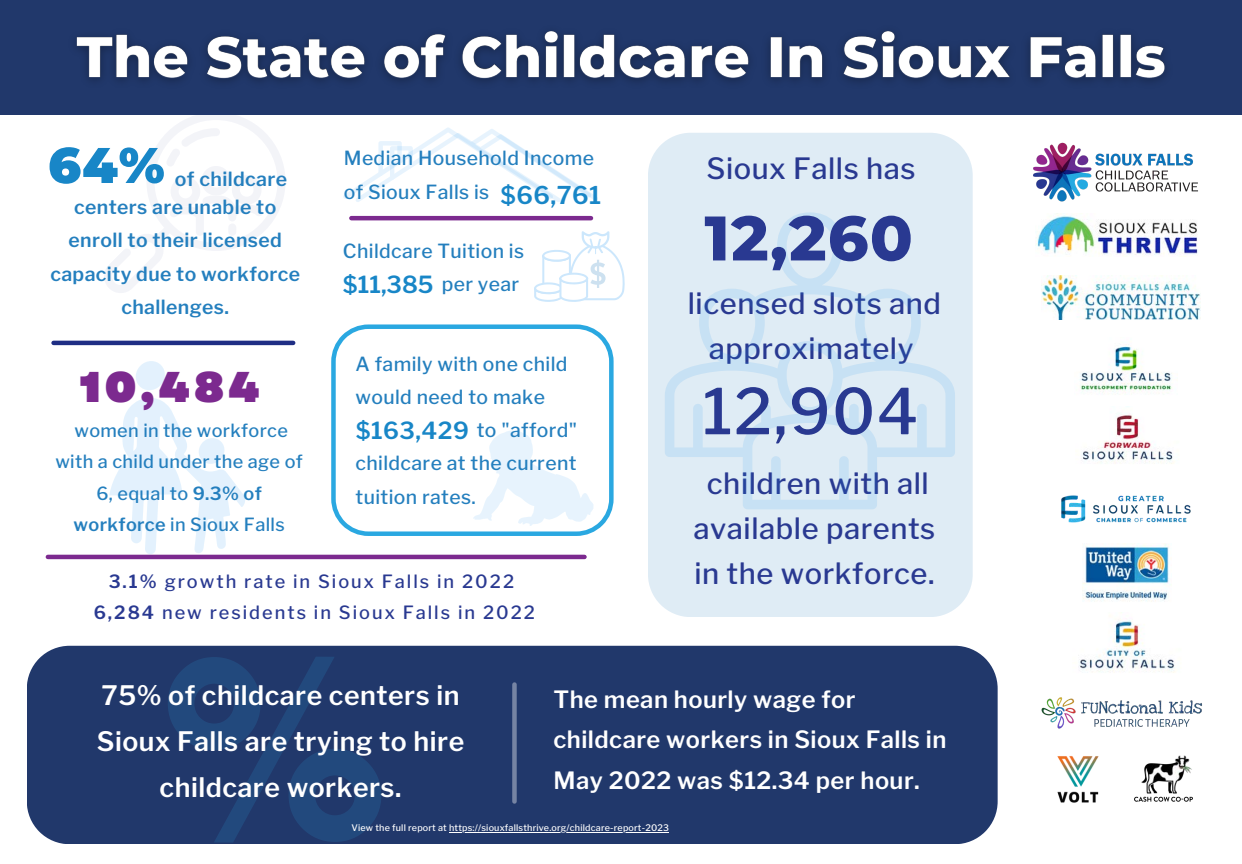
<style>
.page{position:relative;width:1242px;height:864px;background:#fff}
.page>*{position:absolute;margin:0;border:0;box-sizing:border-box;transform-origin:0 0}
.t1{font:500 62.7px "Libre Franklin";color:#293991}
.t2{font:800 62.7px "Montserrat";color:#293991}
.t3{font:900 50.1px "Montserrat";color:#1886c7}
.t4{font:900 43.05px "Garet";color:#7c2a8f}
.t5{font:500 29.1px/45px "Libre Franklin";letter-spacing:.02em;color:#293991;text-align:center}
.t6{font:600 26.7px/46.2px "Libre Franklin";letter-spacing:.02em;color:#fff;text-align:center}
.t7{font:600 24.45px "Libre Franklin";color:#1886c7}
.t8{font:600 23.7px/40.5px "Libre Franklin";letter-spacing:.02em;color:#fff}
.t9{font:600 23.4px "Libre Franklin";letter-spacing:.02em;color:#1886c7}
.t10{font:500 19.35px/33.3px "Libre Franklin";letter-spacing:.02em;color:#247fbe}
.t11{font:600 19.35px/33.5px "Libre Franklin";letter-spacing:.02em;color:#247fbe;text-align:center}
.t12{font:500 18.15px "Libre Franklin";letter-spacing:.11em;color:#293991}
.t13{font:500 18px/31.3px "Libre Franklin";letter-spacing:.02em;color:#247fbe;text-align:center}
.t14{font:500 9px "Libre Franklin";letter-spacing:.02em;color:#fff}
.s1{font-weight:600}
</style>
<div class="page">
<div style="left:0;top:0;width:1242px;height:115px;background:#21386b"></div>
<div style="left:648px;top:133px;width:324px;height:484px;background:#dfecf5"></div>
<svg style="left:331px;top:324px;width:283px;height:212px"></svg>
<hr style="left:48px;top:555px;width:537px;height:4px;background:#7c2a8f">
<hr style="left:54px;top:341px;width:239px;height:4px;background:#1f2e84">
<div style="left:27px;top:646px;width:971px;height:198px;background:#21386b"></div>
<svg style="left:473px;top:430px;width:121px;height:96px"></svg>
<svg style="left:136px;top:361px;width:29px;height:29px"></svg>
<svg style="left:109px;top:398px;width:136px;height:156px"></svg>
<hr style="left:351px;top:216px;width:240px;height:4px;background:#7c2a8f">
<div style="left:512px;top:685px;width:5px;height:117px;background:#7684a3"></div>
<svg style="left:534px;top:231px;width:91px;height:71px"></svg>
<svg style="left:168px;top:657px;width:213px;height:186px;background:#213e71"></svg>
<svg style="left:665px;top:212px;width:290px;height:297px;background:#d9e9f4"></svg>
<svg style="left:104px;top:115px;width:181px;height:178px"></svg>
<img style="left:1082px;top:413px;width:92px;height:50px">
<img style="left:1057px;top:756px;width:42px;height:47px">
<img style="left:1041px;top:697px;width:161px;height:32px">
<img style="left:1079px;top:620px;width:96px;height:53px">
<img style="left:1041px;top:275px;width:160px;height:44px">
<img style="left:1134px;top:755px;width:59px;height:47px">
<img style="left:1036px;top:215px;width:162px;height:42px">
<img style="left:1061px;top:463px;width:130px;height:81px">
<img style="left:1083px;top:544px;width:86px;height:58px">
<img style="left:1033px;top:142px;width:165px;height:60px">
<svg style="left:343px;top:127px;width:255px;height:75px"></svg>
<img style="left:76px;top:31px;width:1090px;height:51px">
<hr style="left:449px;top:832px;width:220px;height:1px;background:#fff">
<img style="left:1080px;top:346px;width:92px;height:48px">
<p class="t3" style="left:48px;top:135px;width:118px">64%</p>
<p class="t11" style="left:175px;top:162px;width:114px">of childcare</p>
<p class="t11" style="left:50px;top:190px;width:251px">centers are unable to enroll to their licensed capacity due to workforce challenges.</p>
<p class="t4" style="left:80px;top:356px;width:181px">10,484</p>
<p class="t13" style="left:55px;top:415px;width:249px">women in the workforce with a child under the age of<br>6, equal to <span class="s1">9.3% of workforce</span> in Sioux Falls</p>
<p class="t10" style="left:344px;top:142px;width:252px;line-height:33.8px">Median Household Income of Sioux Falls is</p>
<p class="t7" style="left:500px;top:180px;width:102px">$66,761</p>
<p class="t10" style="left:343px;top:235px;width:183px">Childcare Tuition is</p>
<p class="t9" style="left:343px;top:270px;width:92px">$11,385</p>
<p class="t10" style="left:442px;top:268px;width:79px">per year</p>
<p class="t10" style="left:356px;top:347px;width:213px">A family with one child would need to make</p>
<p class="t10" style="left:356px;top:414px;width:223px;text-align:justify;text-indent:121px">to "afford" childcare at the current tuition rates.</p>
<p class="t9" style="left:356px;top:416px;width:115px">$163,429</p>
<p class="t5" style="left:707px;top:146px;width:210px">Sioux Falls has</p>
<p class="t2" style="left:704px;top:200px;width:210px">12,260</p>
<p class="t5" style="left:688px;top:281px;width:255px">licensed slots and approximately</p>
<p class="t1" style="left:702px;top:374px;width:217px">12,904</p>
<p class="t5" style="left:694px;top:461px;width:243px">children with all available parents</p>
<p class="t12" style="left:109px;top:570px;width:407px"><span class="s1">3.1%</span> growth rate in Sioux Falls in 2022</p>
<p class="t5" style="left:694px;top:551px;width:242px">in the workforce.</p>
<p class="t12" style="left:94px;top:602px;width:443px"><span class="s1">6,284</span> new residents in Sioux Falls in 2022</p>
<p class="t6" style="left:97px;top:673px;width:369px">75% of childcare centers in<br>Sioux Falls are trying to hire childcare workers.</p>
<p class="t8" style="left:553px;top:679px;width:395px">The mean hourly wage for childcare workers in Sioux Falls in<br>May 2022 was $12.34 per hour.</p>
<p class="t14" style="left:352px;top:822px;width:319px">View the full report at https://siouxfallsthrive.org/childcare-report-2023</p>
</div>
